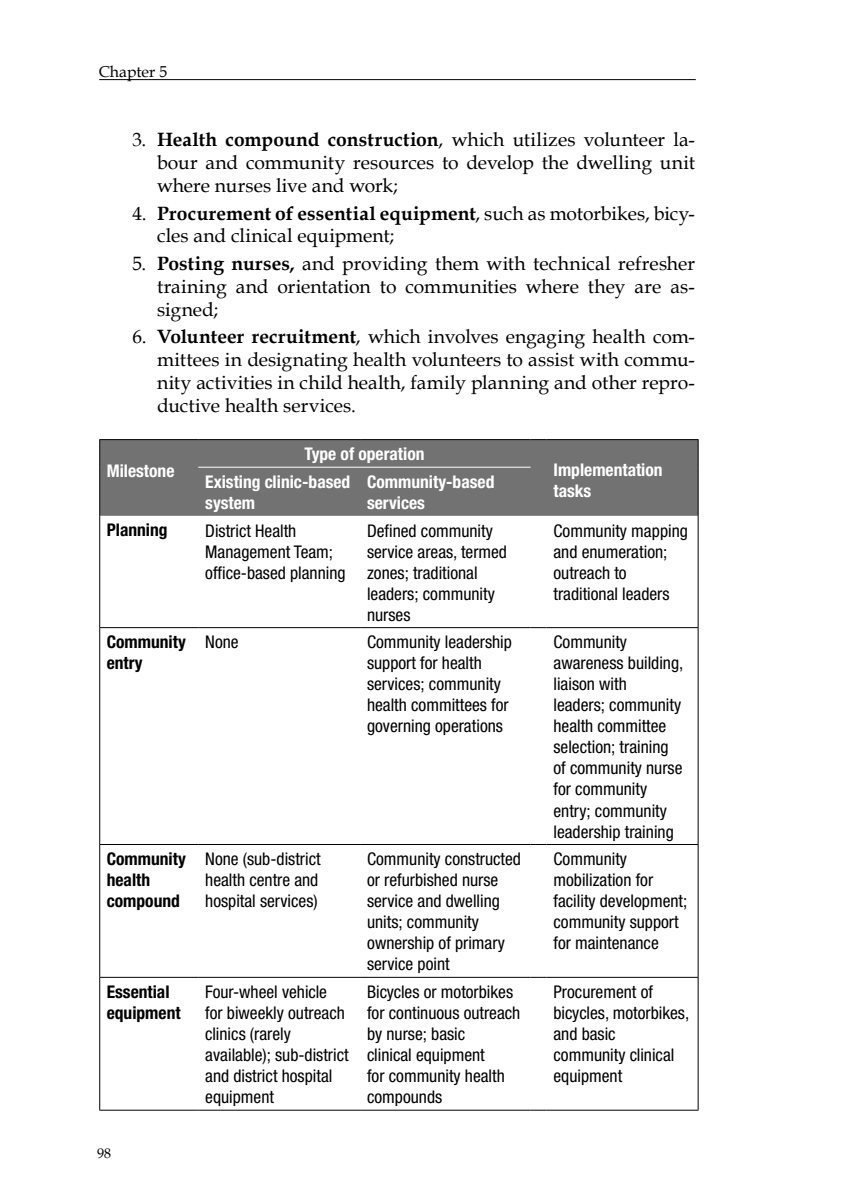
<style>
.page{position:relative;width:844px;height:1191px;background:#fff}
.page>*{position:absolute;margin:0;border:0;box-sizing:border-box;transform-origin:0 0}
.t1{font:19.25px/22.8px "Book Antiqua";color:#000;text-align:justify}
.t2{font:condensed 17.5px/21px "Helvetica Neue";color:#000}
.t3{font:700 condensed 17.5px/21px "Helvetica Neue";color:#fff}
.t4{font:700 condensed 17.5px/21px "Helvetica Neue";color:#000}
.t5{font:15.75px "Book Antiqua";color:#000}
.t6{font:14px "Book Antiqua";color:#000}
.s1{font-weight:700}
</style>
<div class="page">
<hr style="left:99px;top:79px;width:596px;height:1px;background:#000">
<div style="left:100px;top:440px;width:597px;height:76px;background:#727272"></div>
<hr style="left:99px;top:627px;width:99px;height:1px;background:#000">
<hr style="left:198px;top:627px;width:162px;height:1px;background:#000">
<hr style="left:360px;top:627px;width:170px;height:1px;background:#000">
<hr style="left:99px;top:844px;width:99px;height:1px;background:#000">
<hr style="left:198px;top:844px;width:162px;height:1px;background:#000">
<hr style="left:360px;top:844px;width:170px;height:1px;background:#000">
<hr style="left:99px;top:977px;width:99px;height:1px;background:#000">
<hr style="left:198px;top:977px;width:162px;height:1px;background:#000">
<hr style="left:360px;top:977px;width:170px;height:1px;background:#000">
<hr style="left:99px;top:1109px;width:99px;height:1px;background:#000">
<hr style="left:198px;top:1109px;width:162px;height:1px;background:#000">
<hr style="left:360px;top:1109px;width:170px;height:1px;background:#000">
<hr style="left:99px;top:516px;width:1px;height:111px;background:#000">
<hr style="left:99px;top:628px;width:1px;height:216px;background:#000">
<hr style="left:99px;top:845px;width:1px;height:132px;background:#000">
<hr style="left:99px;top:977px;width:1px;height:132px;background:#000">
<hr style="left:697px;top:516px;width:1px;height:111px;background:#000">
<svg style="left:530px;top:627px;width:16px;height:1px"></svg>
<hr style="left:546px;top:627px;width:152px;height:1px;background:#000">
<hr style="left:697px;top:628px;width:1px;height:216px;background:#000">
<svg style="left:530px;top:844px;width:16px;height:1px"></svg>
<hr style="left:546px;top:844px;width:152px;height:1px;background:#000">
<hr style="left:697px;top:845px;width:1px;height:132px;background:#000">
<svg style="left:530px;top:977px;width:16px;height:1px"></svg>
<hr style="left:546px;top:977px;width:152px;height:1px;background:#000">
<hr style="left:697px;top:977px;width:1px;height:132px;background:#000">
<svg style="left:530px;top:1109px;width:16px;height:1px"></svg>
<hr style="left:546px;top:1109px;width:152px;height:1px;background:#000">
<svg style="left:99px;top:440px;width:1px;height:27px"></svg>
<hr style="left:99px;top:467px;width:1px;height:49px;background:#000">
<hr style="left:99px;top:439px;width:99px;height:1px;background:#000">
<hr style="left:697px;top:467px;width:1px;height:49px;background:#000">
<svg style="left:530px;top:439px;width:16px;height:1px"></svg>
<hr style="left:546px;top:439px;width:152px;height:1px;background:#000">
<svg style="left:697px;top:440px;width:1px;height:27px"></svg>
<hr style="left:198px;top:439px;width:162px;height:1px;background:#000">
<hr style="left:360px;top:439px;width:170px;height:1px;background:#000">
<hr style="left:198px;top:467px;width:162px;height:1px;background:#fff">
<hr style="left:360px;top:467px;width:170px;height:1px;background:#fff">
<p class="t5" style="left:99px;top:61px;width:70px">Chapter 5</p>
<p class="t1" style="left:157px;top:128px;width:539px;text-indent:-25px">3. <span class="s1">Health compound construction</span>, which utilizes volunteer la&shy;bour and community resources to develop the dwelling unit where nurses live and work;</p>
<p class="t1" style="left:157px;top:201px;width:539px;text-indent:-25px">4. <span class="s1">Procurement of essential equipment</span>, such as motorbikes, bicy&shy;cles and clinical equipment;</p>
<p class="t1" style="left:157px;top:252px;width:539px;text-indent:-25px">5. <span class="s1">Posting nurses,</span> and providing them with technical refresher training and orientation to communities where they are as&shy;signed;</p>
<p class="t1" style="left:157px;top:325px;width:539px;text-indent:-25px">6. <span class="s1">Volunteer recruitment</span>, which involves engaging health com&shy;mittees in designating health volunteers to assist with commu&shy;nity activities in child health, family planning and other repro&shy;ductive health services.</p>
<p class="t3" style="left:304px;top:443px;width:122px">Type of operation</p>
<p class="t3" style="left:107px;top:460px;width:69px">Milestone</p>
<p class="t3" style="left:205px;top:471px;width:147px">Existing clinic-based system</p>
<p class="t3" style="left:367px;top:471px;width:129px">Community-based services</p>
<p class="t3" style="left:553px;top:458px;width:111px">Implementation tasks</p>
<p class="t4" style="left:107px;top:519px;width:62px">Planning</p>
<p class="t2" style="left:205px;top:520px;width:142px">District Health<br>Management Team; office-based planning</p>
<p class="t2" style="left:367px;top:520px;width:141px">Defined community service areas, termed zones; traditional leaders; community nurses</p>
<p class="t2" style="left:553px;top:520px;width:136px">Community mapping and enumeration; outreach to traditional leaders</p>
<p class="t4" style="left:107px;top:631px;width:80px">Community entry</p>
<p class="t2" style="left:205px;top:631px;width:35px">None</p>
<p class="t2" style="left:367px;top:631px;width:146px">Community leadership support for health services; community health committees for governing operations</p>
<p class="t2" style="left:553px;top:631px;width:131px">Community awareness building, liaison with<br>leaders; community health committee selection; training of community nurse for community entry; community leadership training</p>
<p class="t4" style="left:107px;top:848px;width:80px">Community health compound</p>
<p class="t2" style="left:205px;top:848px;width:117px">None (sub-district health centre and hospital services)</p>
<p class="t2" style="left:367px;top:848px;width:155px">Community constructed or refurbished nurse service and dwelling units; community ownership of primary service point</p>
<p class="t2" style="left:553px;top:848px;width:135px">Community mobilization for facility development; community support for maintenance</p>
<p class="t4" style="left:107px;top:981px;width:75px">Essential equipment</p>
<p class="t2" style="left:205px;top:981px;width:145px">Four-wheel vehicle for biweekly outreach clinics (rarely available); sub-district and district hospital equipment</p>
<p class="t2" style="left:367px;top:981px;width:155px">Bicycles or motorbikes for continuous outreach by nurse; basic<br>clinical equipment<br>for community health compounds</p>
<p class="t2" style="left:553px;top:981px;width:137px">Procurement of bicycles, motorbikes, and basic community clinical equipment</p>
<p class="t6" style="left:97px;top:1143px;width:15px">98</p>
</div>
